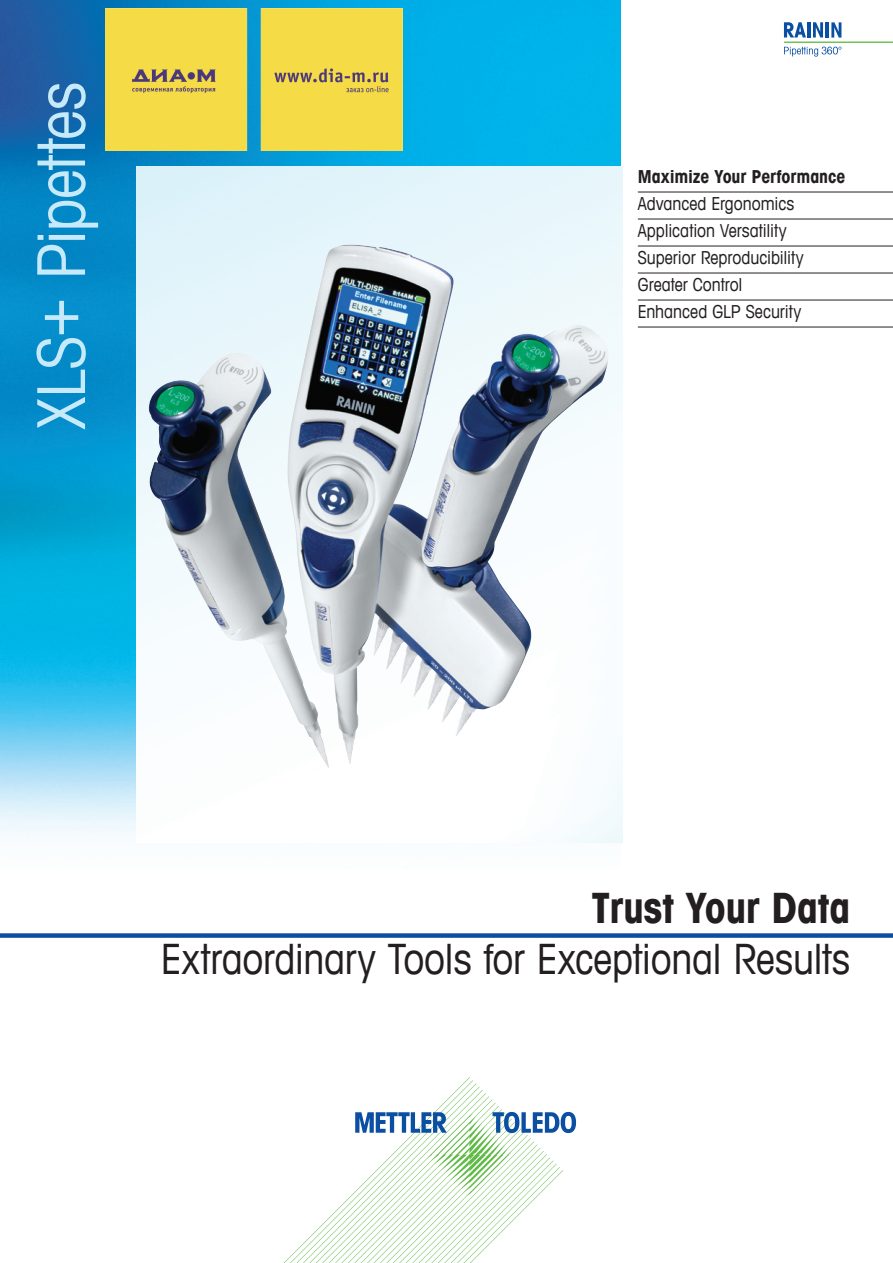
<style>
.page{position:relative;width:893px;height:1263px;background:#fff}
.page>*{position:absolute;margin:0;border:0;box-sizing:border-box;transform-origin:0 0}
.t1{font:condensed 66px "Avant Garde Com";letter-spacing:-.015em;color:#c6eafa}
._2_Title_Book_28_32{font:condensed 42px "Avant Garde Com";letter-spacing:-.01em;color:#231f20}
._2_Title_Book_28_32-2{font:700 condensed 42px "Avant Garde Com";letter-spacing:-.005em;color:#231f20}
.t2{font:condensed 18px "Avant Garde Com";color:#231f20}
.t3{font:700 condensed 18px "Avant Garde Com";letter-spacing:-.005em;color:#231f20}
</style>
<div class="page">
<svg style="left:284px;top:1077px;width:292px;height:186px"></svg>
<img style="left:0;top:0;width:621px;height:839px">
<img style="left:136px;top:167px;width:486px;height:676px">
<div style="left:0;top:933px;width:893px;height:5px;background:#0a4fa2"></div>
<img style="left:286px;top:247px;width:241px;height:517px">
<hr style="left:638px;top:192px;width:255px;height:1px;background:#231f20">
<hr style="left:638px;top:219px;width:255px;height:1px;background:#231f20">
<hr style="left:638px;top:246px;width:255px;height:1px;background:#231f20">
<hr style="left:638px;top:273px;width:255px;height:1px;background:#231f20">
<hr style="left:638px;top:300px;width:255px;height:1px;background:#231f20">
<hr style="left:638px;top:327px;width:255px;height:1px;background:#231f20">
<hr style="left:784px;top:42px;width:109px;height:1px;background:#60bb46">
<svg style="left:784px;top:22px;width:22px;height:15px"></svg>
<hr style="left:807px;top:22px;width:3px;height:15px;background:#0a4fa2">
<svg style="left:813px;top:22px;width:10px;height:15px"></svg>
<hr style="left:826px;top:22px;width:3px;height:16px;background:#0a4fa2">
<svg style="left:831px;top:22px;width:10px;height:16px"></svg>
<svg style="left:784px;top:47px;width:57px;height:10px"></svg>
<img style="left:106px;top:9px;width:297px;height:142px">
<p class="t1" style="left:21px;top:430px;width:350px;rotate:-90deg">XLS+ Pipettes</p>
<p class="t3" style="left:638px;top:165px;width:209px">Maximize Your Performance</p>
<p class="t2" style="left:638px;top:193px;width:158px">Advanced Ergonomics</p>
<p class="t2" style="left:638px;top:220px;width:150px">Application Versatility</p>
<p class="t2" style="left:638px;top:247px;width:167px">Superior Reproducibility</p>
<p class="t2" style="left:638px;top:274px;width:106px">Greater Control</p>
<p class="t2" style="left:638px;top:301px;width:165px">Enhanced GLP Security</p>
<p class="_2_Title_Book_28_32-2" style="left:591px;top:881px;width:261px">Trust Your Data</p>
<p class="_2_Title_Book_28_32" style="left:161px;top:933px;width:691px">Extraordinary Tools for Exceptional Results</p>
</div>
